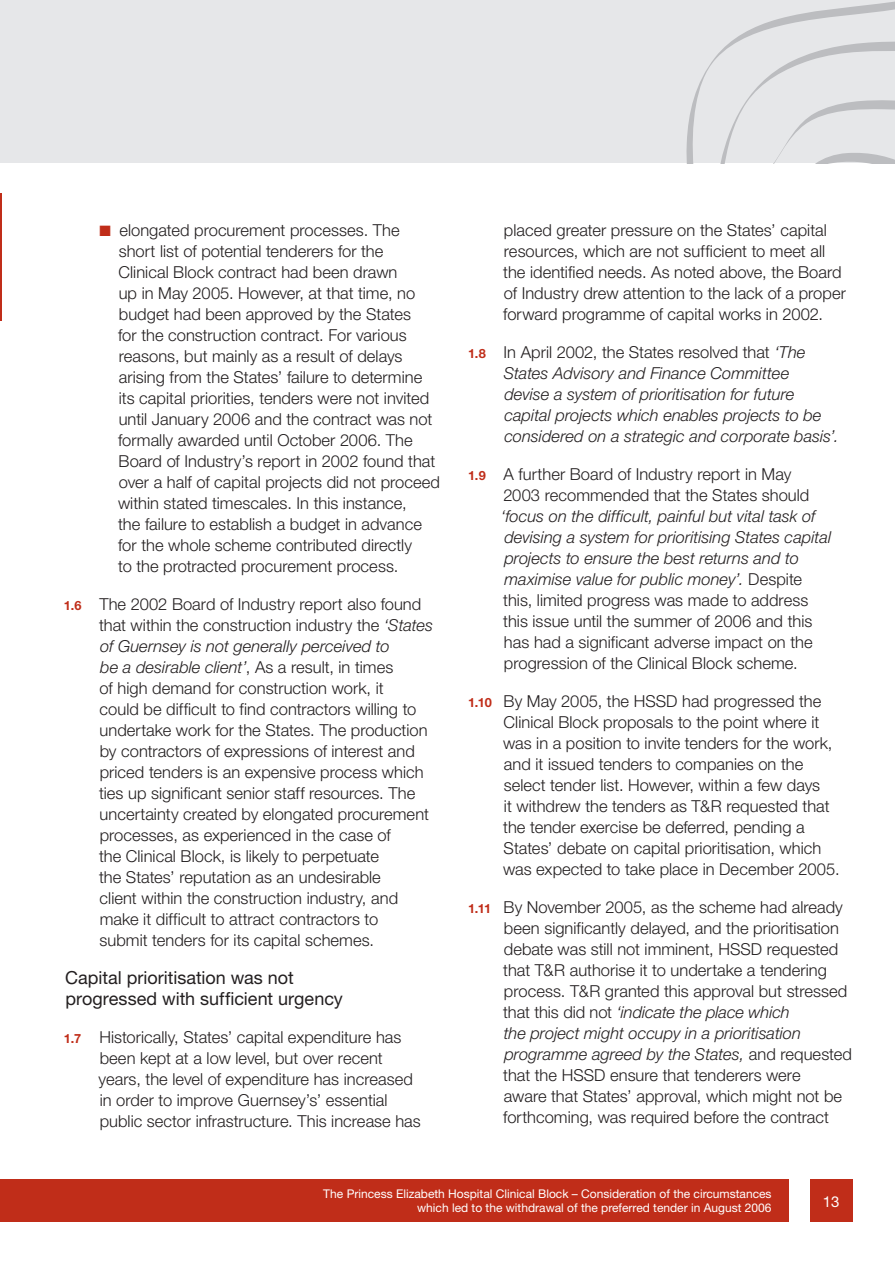
<style>
.page{position:relative;width:895px;height:1264px;background:#fff}
.page>*{position:absolute;margin:0;border:0;box-sizing:border-box;transform-origin:0 0}
.t1{font:18px/21px "Helvetica Neue";color:#231f20}
.t2{font:300 16.5px/21px "Helvetica Neue";color:#231f20}
.t3{font:italic 300 16.5px/21px "Helvetica Neue";color:#231f20}
.t4{font:15px "Helvetica Neue";color:#fff}
.t5{font:15px "Zapf Dingbats ITC";color:#c02d19}
.t6{font:12px/14.4px "Helvetica Neue";color:#fff;text-align:right}
.s1{font-weight:700;font-style:normal;font-size:12.75px;color:#c02d19}
.s2{font-style:normal}
.s3{font-weight:700;font-size:12.75px;color:#c02d19}
.s4{font-style:italic}
</style>
<div class="page">
<hr style="left:0;top:0;width:2px;height:163px;background:#e6e7e9">
<hr style="left:0;top:1179px;width:2px;height:43px;background:#c02d19">
<div style="left:2px;top:0;width:892px;height:163px;background:#e6e7e9"></div>
<div style="left:809px;top:1179px;width:43px;height:43px;background:#c02d19"></div>
<div style="left:2px;top:1179px;width:786px;height:43px;background:#c02d19"></div>
<hr style="left:0;top:193px;width:2px;height:127px;background:#c02d19">
<svg style="left:686px;top:0;width:209px;height:163px"></svg>
<p class="t5" style="left:99px;top:223px;width:13px">■</p>
<p class="t2" style="left:503px;top:219px;width:344px">placed greater pressure on the States’ capital resources, which are not sufficient to meet all the identified needs. As noted above, the Board of Industry drew attention to the lack of a proper forward programme of capital works in 2002.</p>
<p class="t3" style="left:503px;top:341px;width:336px;text-indent:-36px"><span class="s1">1.8</span> <span class="s2">In April 2002, the States resolved that</span> ‘The States Advisory and Finance Committee<br>devise a system of prioritisation for future capital projects which enables projects to be considered on a strategic and corporate basis’.</p>
<p class="t2" style="left:503px;top:463px;width:307px;text-indent:-35px"><span class="s3">1.9</span> A further Board of Industry report in May<br>2003 recommended that the States should</p>
<p class="t2" style="left:500px;top:505px;width:332px"><span class="s4">‘focus on the difficult, painful but vital task of devising a system for prioritising States capital projects to ensure the best returns and to maximise value for public money’.</span> Despite this, limited progress was made to address this issue until the summer of 2006 and this has had a significant adverse impact on the progression of the Clinical Block scheme.</p>
<p class="t2" style="left:503px;top:690px;width:338px;text-indent:-35px"><span class="s3">1.10</span> By May 2005, the HSSD had progressed the Clinical Block proposals to the point where it was in a position to invite tenders for the work, and it issued tenders to companies on the select tender list. However, within a few days<br>it withdrew the tenders as T&amp;R requested that the tender exercise be deferred, pending a States’ debate on capital prioritisation, which was expected to take place in December 2005.</p>
<p class="t2" style="left:503px;top:896px;width:350px;text-indent:-35px"><span class="s3">1.11</span> By November 2005, as the scheme had already been significantly delayed, and the prioritisation debate was still not imminent, HSSD requested that T&amp;R authorise it to undertake a tendering process. T&amp;R granted this approval but stressed that this did not <span class="s4">‘indicate the place which<br>the project might occupy in a prioritisation programme agreed by the States,</span> and requested that the HSSD ensure that tenderers were<br>aware that States’ approval, which might not be forthcoming, was required before the contract</p>
<p class="t2" style="left:118px;top:219px;width:323px">elongated procurement processes. The<br>short list of potential tenderers for the<br>Clinical Block contract had been drawn<br>up in May 2005. However, at that time, no budget had been approved by the States<br>for the construction contract. For various reasons, but mainly as a result of delays arising from the States’ failure to determine its capital priorities, tenders were not invited until January 2006 and the contract was not formally awarded until October 2006. The Board of Industry’s report in 2002 found that over a half of capital projects did not proceed within stated timescales. In this instance,<br>the failure to establish a budget in advance for the whole scheme contributed directly<br>to the protracted procurement process.</p>
<p class="t2" style="left:99px;top:593px;width:335px;text-indent:-35px"><span class="s3">1.6</span> The 2002 Board of Industry report also found that within the construction industry the <span class="s4">‘States of Guernsey is not generally perceived to<br>be a desirable client’</span>, As a result, in times<br>of high demand for construction work, it<br>could be difficult to find contractors willing to undertake work for the States. The production by contractors of expressions of interest and priced tenders is an expensive process which ties up significant senior staff resources. The uncertainty created by elongated procurement processes, as experienced in the case of<br>the Clinical Block, is likely to perpetuate<br>the States’ reputation as an undesirable<br>client within the construction industry, and make it difficult to attract contractors to<br>submit tenders for its capital schemes.</p>
<p class="t1" style="left:65px;top:966px;width:279px">Capital prioritisation was not progressed with sufficient urgency</p>
<p class="t2" style="left:99px;top:1026px;width:324px;text-indent:-35px"><span class="s3">1.7</span> Historically, States’ capital expenditure has been kept at a low level, but over recent years, the level of expenditure has increased in order to improve Guernsey’s’ essential public sector infrastructure. This increase has</p>
<p class="t6" style="left:323px;top:1186px;width:450px">The Princess Elizabeth Hospital Clinical Block – Consideration of the circumstances which led to the withdrawal of the preferred tender in August 2006</p>
<p class="t4" style="left:822px;top:1192px;width:18px">13</p>
</div>
